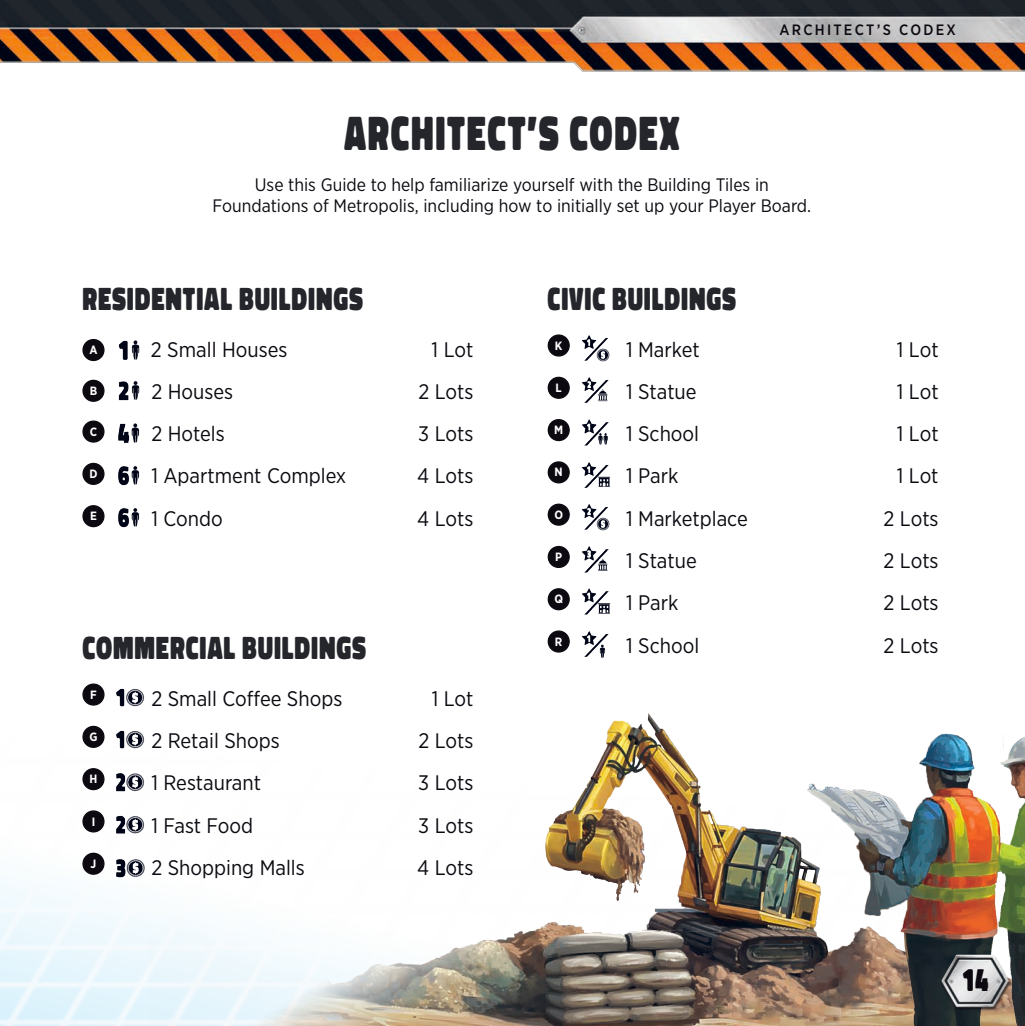
<style>
.page{position:relative;width:1025px;height:1026px;background:#fff}
.page>*{position:absolute;margin:0;border:0;box-sizing:border-box;transform-origin:0 0}
.t1{font:45px "Spot";letter-spacing:.04em;color:#24262b;scale:.96 1}
.t2{font:30px "Spot";letter-spacing:.03em;color:#24262b}
.t3{font:30px "Spot";color:#0c0910}
.t4{font:21px "Gotham Narrow";color:#0c0910}
.t5{font:18px/21px "Gotham Narrow";color:#0c0910;text-align:center}
.t6{font:500 15px "Gotham Narrow";letter-spacing:.15em;color:#0c0910}
.t7{font:700 12px "Gotham Narrow";color:#fff}
</style>
<div class="page">
<img style="left:0;top:602px;width:570px;height:423px">
<img style="left:150px;top:640px;width:630px;height:385px">
<img style="left:780px;top:733px;width:245px;height:292px">
<img style="left:0;top:0;width:1025px;height:71px">
<div style="left:939px;top:954px;width:71px;height:56px;background:#1d282c"></div>
<img style="left:941px;top:947px;width:68px;height:67px">
<div style="left:83px;top:339px;width:21px;height:21px;background:#0c0910;border-radius:50%"></div>
<div style="left:82px;top:339px;width:23px;height:22px;border:1px solid #0c0910;border-radius:50%"></div>
<img style="left:118px;top:340px;width:22px;height:103px">
<div style="left:83px;top:380px;width:21px;height:21px;background:#0c0910;border-radius:50%"></div>
<div style="left:82px;top:379px;width:23px;height:23px;border:1px solid #0c0910;border-radius:50%"></div>
<div style="left:83px;top:421px;width:21px;height:21px;background:#0c0910;border-radius:50%"></div>
<div style="left:82px;top:420px;width:23px;height:22px;border:1px solid #0c0910;border-radius:50%"></div>
<div style="left:83px;top:463px;width:21px;height:21px;background:#0c0910;border-radius:50%"></div>
<div style="left:82px;top:462px;width:23px;height:23px;border:1px solid #0c0910;border-radius:50%"></div>
<img style="left:118px;top:466px;width:22px;height:20px">
<div style="left:83px;top:505px;width:21px;height:21px;background:#0c0910;border-radius:50%"></div>
<div style="left:82px;top:505px;width:23px;height:22px;border:1px solid #0c0910;border-radius:50%"></div>
<img style="left:118px;top:508px;width:22px;height:20px">
<div style="left:83px;top:684px;width:21px;height:20px;background:#0c0910;border-radius:50%"></div>
<div style="left:82px;top:683px;width:23px;height:22px;border:1px solid #0c0910;border-radius:50%"></div>
<img style="left:110px;top:677px;width:40px;height:40px">
<div style="left:83px;top:726px;width:21px;height:21px;background:#0c0910;border-radius:50%"></div>
<div style="left:82px;top:725px;width:23px;height:22px;border:1px solid #0c0910;border-radius:50%"></div>
<img style="left:110px;top:719px;width:40px;height:40px">
<div style="left:83px;top:768px;width:21px;height:21px;background:#0c0910;border-radius:50%"></div>
<div style="left:82px;top:768px;width:23px;height:22px;border:1px solid #0c0910;border-radius:50%"></div>
<img style="left:110px;top:761px;width:40px;height:41px">
<div style="left:83px;top:810px;width:21px;height:21px;background:#0c0910;border-radius:50%"></div>
<div style="left:82px;top:810px;width:23px;height:22px;border:1px solid #0c0910;border-radius:50%"></div>
<img style="left:110px;top:804px;width:40px;height:40px">
<div style="left:83px;top:853px;width:21px;height:21px;background:#0c0910;border-radius:50%"></div>
<div style="left:82px;top:852px;width:23px;height:22px;border:1px solid #0c0910;border-radius:50%"></div>
<img style="left:110px;top:847px;width:40px;height:41px">
<div style="left:548px;top:335px;width:21px;height:21px;background:#0c0910;border-radius:50%"></div>
<div style="left:547px;top:334px;width:23px;height:22px;border:1px solid #0c0910;border-radius:50%"></div>
<img style="left:582px;top:335px;width:28px;height:27px">
<div style="left:548px;top:377px;width:21px;height:21px;background:#0c0910;border-radius:50%"></div>
<div style="left:547px;top:376px;width:23px;height:23px;border:1px solid #0c0910;border-radius:50%"></div>
<img style="left:582px;top:377px;width:27px;height:69px">
<div style="left:548px;top:419px;width:21px;height:21px;background:#0c0910;border-radius:50%"></div>
<div style="left:547px;top:419px;width:23px;height:22px;border:1px solid #0c0910;border-radius:50%"></div>
<div style="left:548px;top:462px;width:21px;height:20px;background:#0c0910;border-radius:50%"></div>
<div style="left:547px;top:461px;width:23px;height:22px;border:1px solid #0c0910;border-radius:50%"></div>
<img style="left:582px;top:462px;width:29px;height:26px">
<div style="left:548px;top:504px;width:21px;height:21px;background:#0c0910;border-radius:50%"></div>
<div style="left:547px;top:503px;width:23px;height:22px;border:1px solid #0c0910;border-radius:50%"></div>
<img style="left:581px;top:504px;width:29px;height:27px">
<div style="left:548px;top:546px;width:21px;height:21px;background:#0c0910;border-radius:50%"></div>
<div style="left:547px;top:546px;width:23px;height:22px;border:1px solid #0c0910;border-radius:50%"></div>
<img style="left:582px;top:546px;width:29px;height:69px">
<div style="left:548px;top:588px;width:21px;height:21px;background:#0c0910;border-radius:50%"></div>
<div style="left:547px;top:588px;width:23px;height:22px;border:1px solid #0c0910;border-radius:50%"></div>
<div style="left:548px;top:631px;width:21px;height:21px;background:#0c0910;border-radius:50%"></div>
<div style="left:547px;top:630px;width:23px;height:22px;border:1px solid #0c0910;border-radius:50%"></div>
<img style="left:575px;top:631px;width:40px;height:33px">
<p class="t6" style="left:779px;top:20px;width:178px">ARCHITECT’S CODEX</p>
<h1 class="t1" style="left:344px;top:112px;width:351px">ARCHITECT’S CODEX</h1>
<p class="t5" style="left:212px;top:174px;width:600px">Use this Guide to help familiarize yourself with the Building Tiles in<br>Foundations of Metropolis, including how to initially set up your Player Board.</p>
<h2 class="t2" style="left:82px;top:285px;width:282px">RESIDENTIAL BUILDINGS</h2>
<p class="t7" style="left:89px;top:342px;width:10px">A</p>
<p class="t4" style="left:151px;top:336px;width:138px">2 Small Houses</p>
<p class="t4" style="left:432px;top:336px;width:43px">1 Lot</p>
<p class="t7" style="left:90px;top:383px;width:9px">B</p>
<p class="t4" style="left:151px;top:378px;width:83px">2 Houses</p>
<p class="t4" style="left:418px;top:378px;width:56px">2 Lots</p>
<p class="t7" style="left:90px;top:423px;width:9px">C</p>
<p class="t4" style="left:151px;top:420px;width:75px">2 Hotels</p>
<p class="t4" style="left:418px;top:420px;width:57px">3 Lots</p>
<p class="t7" style="left:89px;top:466px;width:10px">D</p>
<p class="t4" style="left:151px;top:463px;width:196px">1 Apartment Complex</p>
<p class="t4" style="left:417px;top:463px;width:58px">4 Lots</p>
<p class="t7" style="left:90px;top:508px;width:8px">E</p>
<p class="t4" style="left:151px;top:505px;width:73px">1 Condo</p>
<p class="t4" style="left:417px;top:505px;width:58px">4 Lots</p>
<h2 class="t2" style="left:82px;top:634px;width:285px">COMMERCIAL BUILDINGS</h2>
<p class="t7" style="left:90px;top:686px;width:8px">F</p>
<p class="t4" style="left:151px;top:685px;width:192px">2 Small Coffee Shops</p>
<p class="t4" style="left:432px;top:685px;width:43px">1 Lot</p>
<p class="t7" style="left:89px;top:728px;width:10px">G</p>
<p class="t4" style="left:151px;top:727px;width:130px">2 Retail Shops</p>
<p class="t4" style="left:418px;top:727px;width:56px">2 Lots</p>
<p class="t7" style="left:89px;top:771px;width:9px">H</p>
<p class="t4" style="left:151px;top:769px;width:111px">1 Restaurant</p>
<p class="t4" style="left:418px;top:769px;width:57px">3 Lots</p>
<p class="t7" style="left:92px;top:813px;width:5px">I</p>
<p class="t4" style="left:151px;top:812px;width:103px">1 Fast Food</p>
<p class="t4" style="left:418px;top:812px;width:57px">3 Lots</p>
<p class="t7" style="left:91px;top:855px;width:7px">J</p>
<p class="t4" style="left:151px;top:854px;width:155px">2 Shopping Malls</p>
<p class="t4" style="left:417px;top:854px;width:58px">4 Lots</p>
<h2 class="t2" style="left:547px;top:285px;width:190px">CIVIC BUILDINGS</h2>
<p class="t7" style="left:555px;top:337px;width:9px">K</p>
<p class="t4" style="left:626px;top:336px;width:75px">1 Market</p>
<p class="t4" style="left:897px;top:336px;width:43px">1 Lot</p>
<p class="t7" style="left:555px;top:380px;width:8px">L</p>
<p class="t4" style="left:626px;top:378px;width:72px">1 Statue</p>
<p class="t4" style="left:897px;top:378px;width:43px">1 Lot</p>
<p class="t7" style="left:554px;top:422px;width:11px">M</p>
<p class="t4" style="left:626px;top:420px;width:75px">1 School</p>
<p class="t4" style="left:897px;top:420px;width:43px">1 Lot</p>
<p class="t7" style="left:554px;top:464px;width:10px">N</p>
<p class="t4" style="left:626px;top:463px;width:54px">1 Park</p>
<p class="t4" style="left:897px;top:463px;width:43px">1 Lot</p>
<p class="t7" style="left:554px;top:506px;width:10px">O</p>
<p class="t4" style="left:626px;top:505px;width:123px">1 Marketplace</p>
<p class="t4" style="left:883px;top:505px;width:56px">2 Lots</p>
<p class="t7" style="left:555px;top:549px;width:9px">P</p>
<p class="t4" style="left:626px;top:547px;width:72px">1 Statue</p>
<p class="t4" style="left:883px;top:547px;width:56px">2 Lots</p>
<p class="t7" style="left:554px;top:591px;width:10px">Q</p>
<p class="t4" style="left:626px;top:589px;width:54px">1 Park</p>
<p class="t4" style="left:883px;top:589px;width:56px">2 Lots</p>
<p class="t7" style="left:555px;top:633px;width:9px">R</p>
<p class="t4" style="left:626px;top:632px;width:75px">1 School</p>
<p class="t4" style="left:883px;top:632px;width:56px">2 Lots</p>
<h2 class="t3" style="left:962px;top:966px;width:28px">14</h2>
</div>
